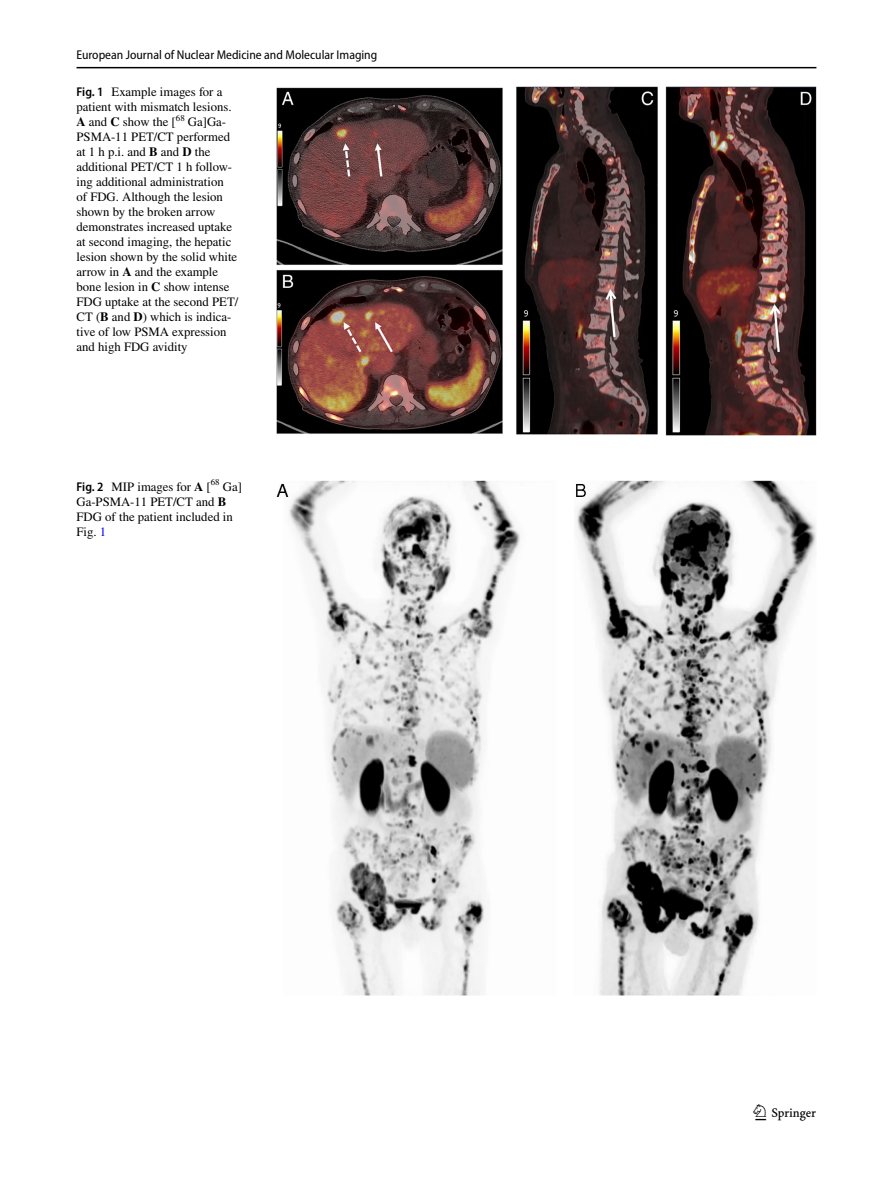
<style>
.page{position:relative;width:893px;height:1187px;background:#fff}
.page>*{position:absolute;margin:0;border:0;box-sizing:border-box;transform-origin:0 0}
.t1{font:22.5px "Springnew Regular 3";color:#000}
.t2{font:12.75px/15px "STIX";color:#000}
.t3{font:semi-condensed 12.75px "Myriad Pro";color:#000}
.s1{font-family:"Myriad Pro";font-weight:600;font-stretch:semi-condensed}
.s2{font-weight:700}
.s3{color:#00f}
</style>
<div class="page">
<hr style="left:77px;top:67px;width:739px;height:1px;background:#000">
<img style="left:276px;top:87px;width:540px;height:348px">
<img style="left:276px;top:481px;width:540px;height:514px">
<p class="t3" style="left:77px;top:48px;width:302px">European Journal of Nuclear Medicine and Molecular Imaging</p>
<p class="t2" style="left:77px;top:85px;width:163px"><span class="s1">Fig. 1</span> Example images for a patient with mismatch lesions.<br><span class="s2">A</span> and <span class="s2">C</span> show the [<sup>68</sup> Ga]Ga-<br>PSMA-11 PET/CT performed at 1 h p.i. and <span class="s2">B</span> and <span class="s2">D</span> the additional PET/CT 1 h follow&shy;ing additional administration<br>of FDG. Although the lesion shown by the broken arrow demonstrates increased uptake at second imaging, the hepatic lesion shown by the solid white arrow in <span class="s2">A</span> and the example bone lesion in <span class="s2">C</span> show intense<br>FDG uptake at the second PET/<br>CT (<span class="s2">B</span> and <span class="s2">D</span>) which is indica&shy;tive of low PSMA expression and high FDG avidity</p>
<p class="t2" style="left:77px;top:479px;width:167px"><span class="s1">Fig. 2</span> MIP images for <span class="s2">A</span> [<sup>68</sup> Ga]<br>Ga-PSMA-11 PET/CT and <span class="s2">B<br></span>FDG of the patient included in<br>Fig. <span class="s3">1</span></p>
<h1 class="t1" style="left:755px;top:1104px;width:62px">1 3</h1>
</div>
